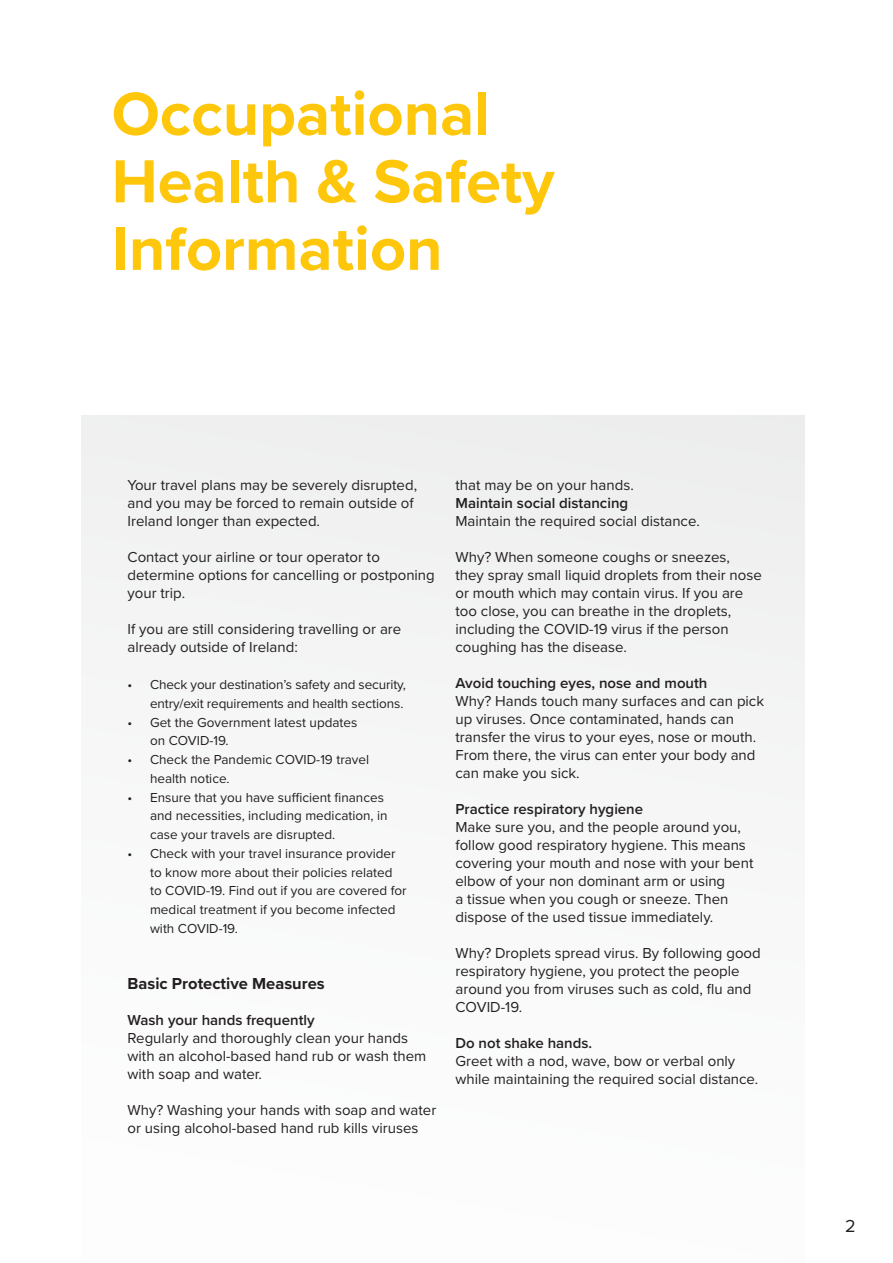
<style>
.page{position:relative;width:893px;height:1263px;background:#fff}
.page>*{position:absolute;margin:0;border:0;box-sizing:border-box;transform-origin:0 0}
.t1{font:700 63px/67.5px "Proxima Nova";color:#fec70c}
.t2{font:18px "Proxima Nova";color:#231f20}
.t3{font:700 16.5px "Proxima Nova";color:#231f20}
.t4{font:15px/18px "Proxima Nova";color:#231f20}
.t5{font:600 15px "Proxima Nova";color:#231f20}
.t6{font:13.5px "Proxima Nova";color:#231f20}
</style>
<div class="page">
<div style="left:82px;top:415px;width:723px;height:848px;background:#f7f8f8"></div>
<p class="t1" style="left:112px;top:79px;width:380px">Occupational</p>
<p class="t1" style="left:112px;top:146px;width:444px">Health &amp; Safety<br>Information</p>
<p class="t4" style="left:128px;top:476px;width:291px">Your travel plans may be severely disrupted, and you may be forced to remain outside of<br>Ireland longer than expected.</p>
<p class="t4" style="left:128px;top:548px;width:309px">Contact your airline or tour operator to determine options for cancelling or postponing your trip.</p>
<p class="t4" style="left:128px;top:620px;width:275px">If you are still considering travelling or are already outside of Ireland:</p>
<p class="t6" style="left:128px;top:674px;width:280px">• Check your destination’s safety and security,</p>
<p class="t6" style="left:150px;top:693px;width:255px">entry/exit requirements and health sections.</p>
<p class="t6" style="left:128px;top:712px;width:231px">• Get the Government latest updates</p>
<p class="t6" style="left:150px;top:731px;width:80px">on COVID-19.</p>
<p class="t6" style="left:128px;top:749px;width:243px">• Check the Pandemic COVID-19 travel</p>
<p class="t6" style="left:150px;top:768px;width:81px">health notice.</p>
<p class="t6" style="left:128px;top:787px;width:258px">• Ensure that you have sufficient finances</p>
<p class="t6" style="left:150px;top:806px;width:239px">and necessities, including medication, in</p>
<p class="t6" style="left:150px;top:824px;width:187px">case your travels are disrupted.</p>
<p class="t6" style="left:128px;top:843px;width:269px">• Check with your travel insurance provider</p>
<p class="t6" style="left:150px;top:862px;width:244px">to know more about their policies related</p>
<p class="t6" style="left:150px;top:881px;width:258px">to COVID-19. Find out if you are covered for</p>
<p class="t6" style="left:150px;top:899px;width:247px">medical treatment if you become infected</p>
<p class="t6" style="left:150px;top:918px;width:89px">with COVID-19.</p>
<p class="t3" style="left:128px;top:971px;width:199px">Basic Protective Measures</p>
<p class="t5" style="left:128px;top:1008px;width:189px">Wash your hands frequently</p>
<p class="t4" style="left:128px;top:1028px;width:300px">Regularly and thoroughly clean your hands with an alcohol-based hand rub or wash them with soap and water.</p>
<p class="t4" style="left:128px;top:1100px;width:310px">Why? Washing your hands with soap and water or using alcohol-based hand rub kills viruses</p>
<p class="t4" style="left:455px;top:476px;width:180px">that may be on your hands.</p>
<p class="t5" style="left:455px;top:492px;width:174px">Maintain social distancing</p>
<p class="t4" style="left:455px;top:512px;width:246px">Maintain the required social distance.</p>
<p class="t4" style="left:455px;top:548px;width:308px">Why? When someone coughs or sneezes, they spray small liquid droplets from their nose or mouth which may contain virus. If you are too close, you can breathe in the droplets, including the COVID-19 virus if the person coughing has the disease.</p>
<p class="t5" style="left:455px;top:672px;width:253px">Avoid touching eyes, nose and mouth</p>
<p class="t4" style="left:455px;top:692px;width:310px">Why? Hands touch many surfaces and can pick up viruses. Once contaminated, hands can transfer the virus to your eyes, nose or mouth.<br>From there, the virus can enter your body and can make you sick.</p>
<p class="t5" style="left:455px;top:798px;width:189px">Practice respiratory hygiene</p>
<p class="t4" style="left:455px;top:818px;width:299px">Make sure you, and the people around you, follow good respiratory hygiene. This means covering your mouth and nose with your bent elbow of your non dominant arm or using<br>a tissue when you cough or sneeze. Then dispose of the used tissue immediately.</p>
<p class="t4" style="left:455px;top:944px;width:307px">Why? Droplets spread virus. By following good respiratory hygiene, you protect the people around you from viruses such as cold, flu and COVID-19.</p>
<p class="t5" style="left:455px;top:1032px;width:138px">Do not shake hands.</p>
<p class="t4" style="left:455px;top:1052px;width:304px">Greet with a nod, wave, bow or verbal only while maintaining the required social distance.</p>
<p class="t2" style="left:845px;top:1212px;width:12px">2</p>
</div>
